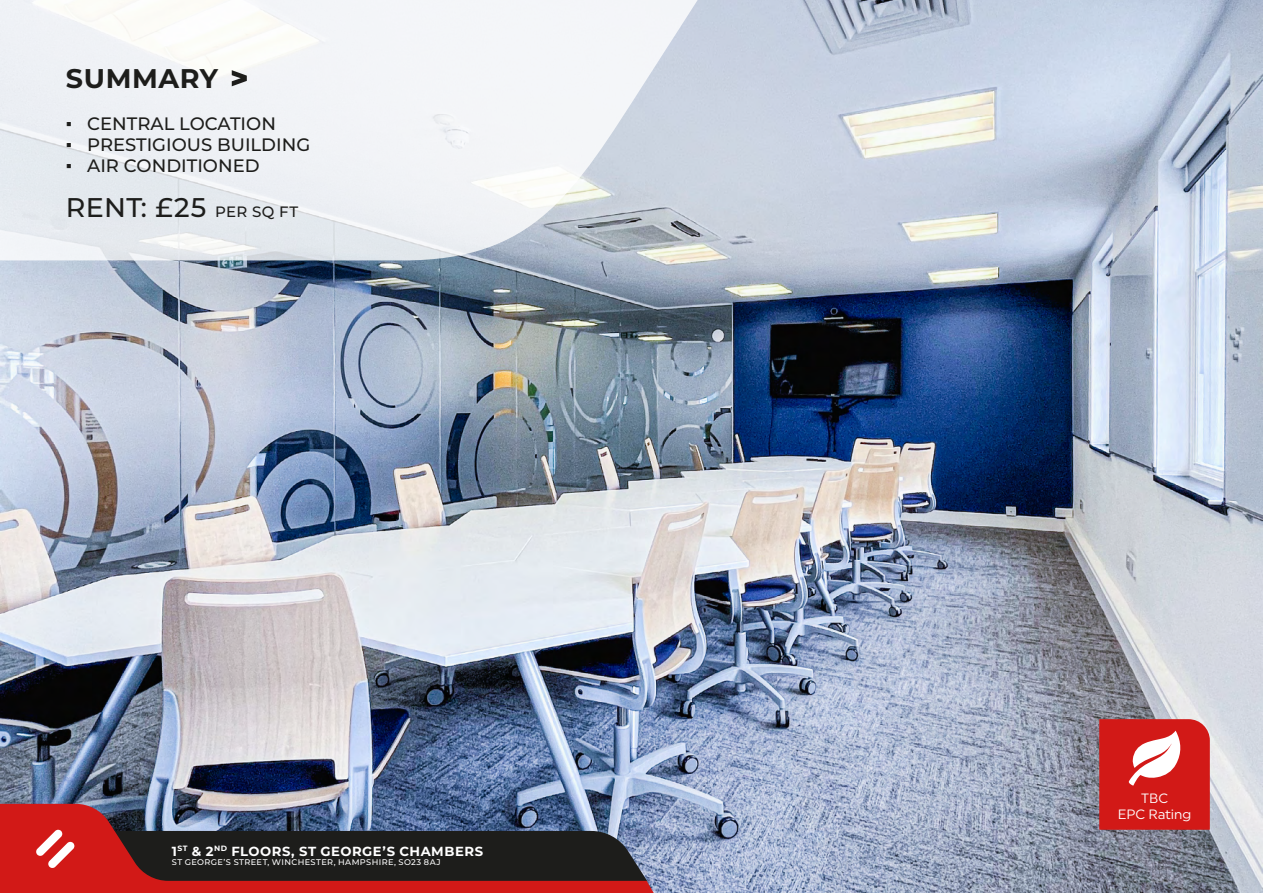
<style>
.page{position:relative;width:1263px;height:893px;background:#fff}
.page>*{position:absolute;margin:0;border:0;box-sizing:border-box;transform-origin:0 0}
.t1{font:500 27px "Montserrat";letter-spacing:.015em;color:#1d1d1b}
.t2{font:700 27px "Montserrat";letter-spacing:.025em;color:#1d1d1b}
.t3{font:500 18px "Montserrat";color:#1d1d1b}
.t4{font:13.5px/16.2px "Uniform";color:#fff;text-align:center}
.t5{font:700 13.2px "Montserrat";letter-spacing:.04em;color:#fff}
.t6{font:500 8.25px "Montserrat";letter-spacing:.045em;color:#fff}
.s1{font-family:"Arial";font-weight:400}
.s2{font-size:15px}
</style>
<div class="page">
<img style="left:0;top:0;width:1263px;height:893px">
<svg style="left:0;top:0;width:820px;height:260px;fill:#eef1f5"></svg>
<svg style="left:1099px;top:719px;width:111px;height:111px;background:#d63635"></svg>
<svg style="left:0;top:804px;width:654px;height:89px;background:#92475a"></svg>
<svg style="left:232px;top:70px;width:15px;height:16px"></svg>
<svg style="left:36px;top:829px;width:611px;height:52px;background:#3f2626"></svg>
<h1 class="t2" style="left:66px;top:59px;width:154px">SUMMARY</h1>
<p class="t3" style="left:66px;top:111px;width:212px"><span class="s1">▪</span> CENTRAL LOCATION</p>
<p class="t3" style="left:66px;top:132px;width:246px"><span class="s1">▪</span> PRESTIGIOUS BUILDING</p>
<p class="t3" style="left:66px;top:153px;width:195px"><span class="s1">▪</span> AIR CONDITIONED</p>
<h1 class="t1" style="left:66px;top:189px;width:234px">RENT: £25 <span class="s2">PER SQ FT</span></h1>
<p class="t5" style="left:172px;top:841px;width:313px">1<sup>ST</sup> &amp; 2<sup>ND</sup> FLOORS, ST GEORGE’S CHAMBERS</p>
<p class="t6" style="left:172px;top:857px;width:270px">ST GEORGE’S STREET, WINCHESTER, HAMPSHIRE, SO23 8AJ</p>
<p class="t4" style="left:1118px;top:790px;width:75px">TBC<br>EPC Rating</p>
</div>
